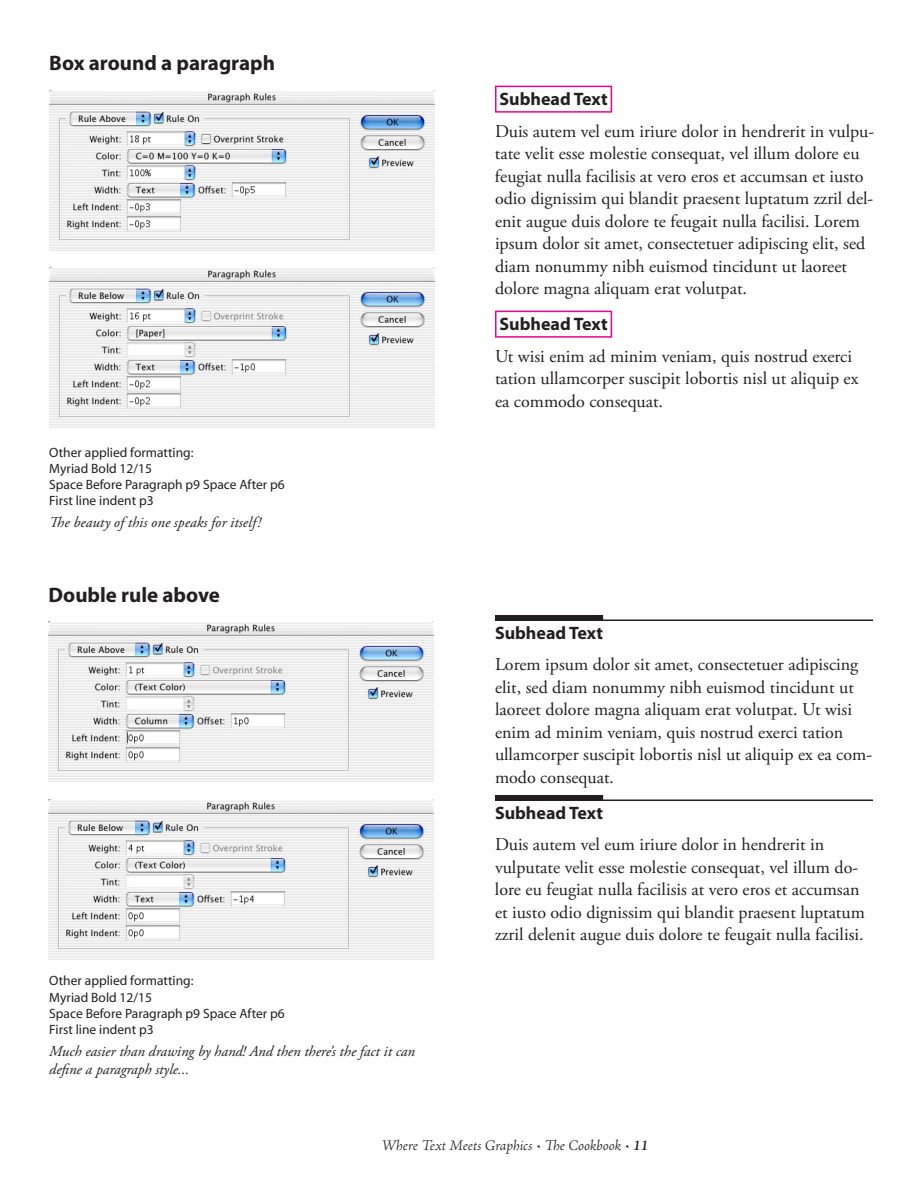
<style>
.page{position:relative;width:918px;height:1188px;background:#fff}
.page>*{position:absolute;margin:0;border:0;box-sizing:border-box;transform-origin:0 0}
.t1{font:700 21px "Myriad";color:#231f20}
.t2{font:18px/22.5px "Adobe Garamond Pro";color:#231f20}
.t3{font:700 18px "Myriad";color:#231f20}
.t4{font:italic 15px/18px "Adobe Garamond Pro";color:#231f20}
.t5{font:italic 300 15px "Adobe Jenson Pro";color:#231f20}
.t6{font:13.5px/16.2px "Myriad";color:#231f20}
.s1{font-weight:600}
</style>
<div class="page">
<div style="left:495px;top:86px;width:117px;height:27px;background:#ef239b"></div>
<div style="left:496px;top:87px;width:115px;height:24px;background:#fff"></div>
<div style="left:495px;top:311px;width:117px;height:27px;background:#ef239b"></div>
<div style="left:496px;top:312px;width:115px;height:24px;background:#fff"></div>
<img style="left:49px;top:90px;width:385px;height:159px">
<img style="left:49px;top:268px;width:385px;height:160px">
<img style="left:49px;top:621px;width:384px;height:159px">
<img style="left:49px;top:800px;width:384px;height:160px">
<hr style="left:495px;top:619px;width:378px;height:2px;background:#231f20">
<div style="left:495px;top:615px;width:108px;height:6px;background:#231f20"></div>
<hr style="left:495px;top:799px;width:378px;height:2px;background:#231f20">
<div style="left:495px;top:795px;width:108px;height:6px;background:#231f20"></div>
<p class="t1" style="left:49px;top:52px;width:227px">Box around a paragraph</p>
<p class="t6" style="left:49px;top:445px;width:237px">Other applied formatting:<br>Myriad Bold 12/15<br>Space Before Paragraph p9 Space After p6<br>First line indent p3</p>
<p class="t4" style="left:49px;top:514px;width:213px">The beauty of this one speaks for itself!</p>
<p class="t1" style="left:49px;top:584px;width:173px">Double rule above</p>
<p class="t6" style="left:49px;top:973px;width:237px">Other applied formatting:<br>Myriad Bold 12/15<br>Space Before Paragraph p9 Space After p6<br>First line indent p3</p>
<p class="t4" style="left:49px;top:1043px;width:367px">Much easier than drawing by hand! And then there’s the fact it can define a paragraph style...</p>
<p class="t3" style="left:500px;top:90px;width:110px">Subhead Text</p>
<p class="t2" style="left:495px;top:120px;width:381px">Duis autem vel eum iriure dolor in hendrerit in vulpu&shy;tate velit esse molestie consequat, vel illum dolore eu feugiat nulla facilisis at vero eros et accumsan et iusto odio dignissim qui blandit praesent luptatum zzril del&shy;enit augue duis dolore te feugait nulla facilisi. Lorem ipsum dolor sit amet, consectetuer adipiscing elit, sed diam nonummy nibh euismod tincidunt ut laoreet dolore magna aliquam erat volutpat.</p>
<p class="t3" style="left:500px;top:315px;width:110px">Subhead Text</p>
<p class="t2" style="left:495px;top:345px;width:365px">Ut wisi enim ad minim veniam, quis nostrud exerci tation ullamcorper suscipit lobortis nisl ut aliquip ex ea commodo consequat.</p>
<p class="t3" style="left:495px;top:624px;width:110px">Subhead Text</p>
<p class="t2" style="left:495px;top:654px;width:379px">Lorem ipsum dolor sit amet, consectetuer adipiscing elit, sed diam nonummy nibh euismod tincidunt ut laoreet dolore magna aliquam erat volutpat. Ut wisi enim ad minim veniam, quis nostrud exerci tation ullamcorper suscipit lobortis nisl ut aliquip ex ea com&shy;modo consequat.</p>
<p class="t3" style="left:495px;top:804px;width:110px">Subhead Text</p>
<p class="t2" style="left:495px;top:834px;width:371px">Duis autem vel eum iriure dolor in hendrerit in vulputate velit esse molestie consequat, vel illum do&shy;lore eu feugiat nulla facilisis at vero eros et accumsan et iusto odio dignissim qui blandit praesent luptatum zzril delenit augue duis dolore te feugait nulla facilisi.</p>
<p class="t5" style="left:381px;top:1137px;width:268px">Where Text Meets Graphics • The Cookbook • <span class="s1">11</span></p>
</div>
